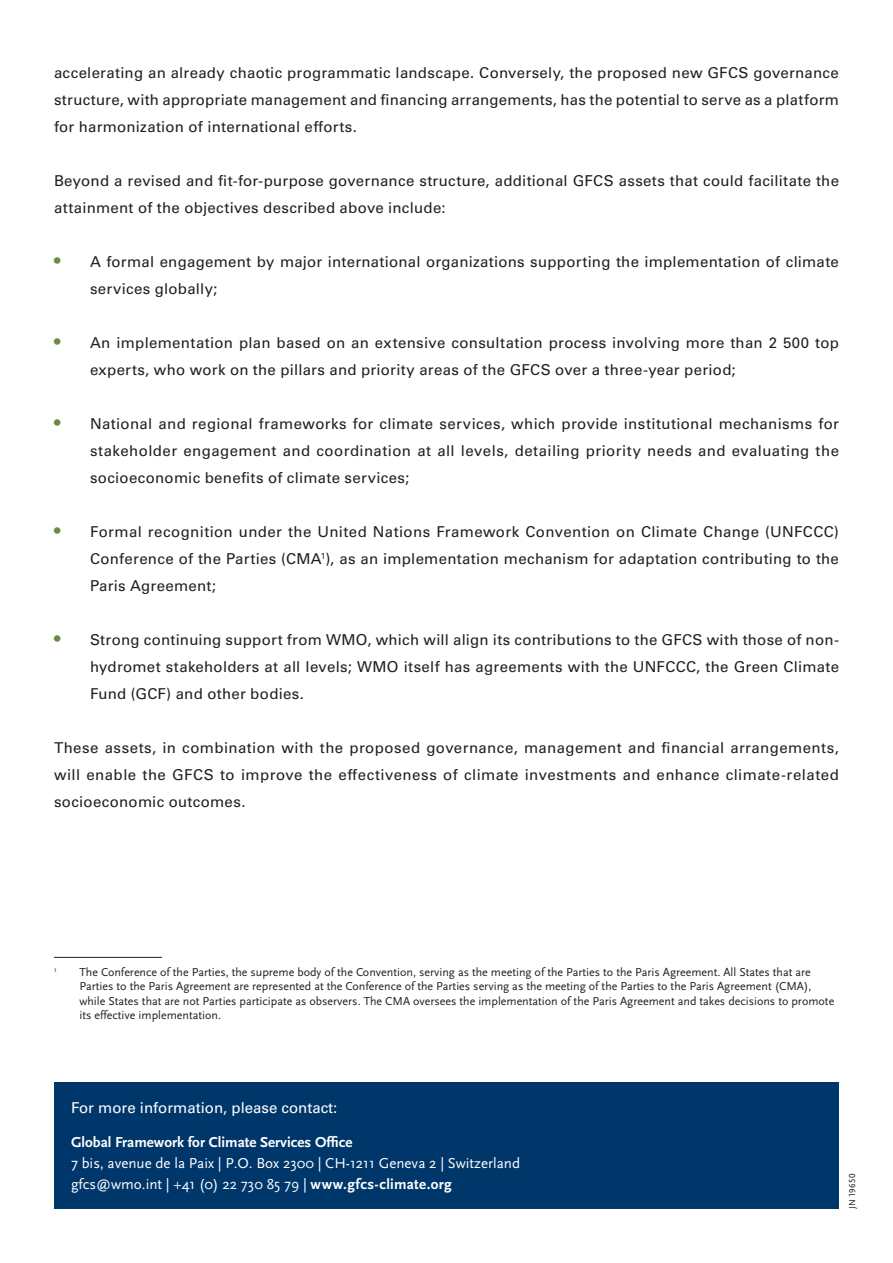
<style>
.page{position:relative;width:893px;height:1263px;background:#fff}
.page>*{position:absolute;margin:0;border:0;box-sizing:border-box;transform-origin:0 0}
.Indent{font:15px/27px "Univers LTCYR 55 Roman";letter-spacing:.015em;color:#231f20;text-align:justify}
.Body_text{font:15px/27px "Univers LTCYR 55 Roman";letter-spacing:.02em;color:#231f20;text-align:justify}
.t1{font:15px "Scala Sans";color:#fff}
.t2{font:700 15px "Scala Sans";color:#fff}
.Body_text-2{font:15px "Univers LTCYR 55 Roman";color:#fff}
.Footnote{font:12px/14.4px "Scala Sans";color:#231f20}
.Body_text-3{font:9px "Scala Sans Caps";letter-spacing:.02em;color:#231f20}
.Footnote-2{font:7.05px "Scala Sans";color:#231f20}
.s1{font-size:18px;color:#698a3f}
.s2{font-weight:700}
</style>
<div class="page">
<div style="left:54px;top:1082px;width:785px;height:127px;background:#00376b"></div>
<hr style="left:54px;top:957px;width:108px;height:1px;background:#231f20">
<p class="Body_text" style="left:54px;top:59px;width:786px">accelerating an already chaotic programmatic landscape. Conversely, the proposed new GFCS governance structure, with appropriate management and financing arrangements, has the potential to serve as a platform for harmonization of international efforts.</p>
<p class="Body_text" style="left:54px;top:167px;width:786px">Beyond a revised and fit-for-purpose governance structure, additional GFCS assets that could facilitate the attainment of the objectives described above include:</p>
<p class="Indent" style="left:90px;top:248px;width:750px;text-indent:-36px"><span class="s1">•</span> A formal engagement by major international organizations supporting the implementation of climate services globally;</p>
<p class="Indent" style="left:90px;top:329px;width:750px;text-indent:-36px"><span class="s1">•</span> An implementation plan based on an extensive consultation process involving more than 2 500 top experts, who work on the pillars and priority areas of the GFCS over a three-year period;</p>
<p class="Indent" style="left:90px;top:410px;width:750px;text-indent:-36px"><span class="s1">•</span> National and regional frameworks for climate services, which provide institutional mechanisms for stakeholder engagement and coordination at all levels, detailing priority needs and evaluating the socioeconomic benefits of climate services;</p>
<p class="Indent" style="left:90px;top:518px;width:750px;text-indent:-36px"><span class="s1">•</span> Formal recognition under the United Nations Framework Convention on Climate Change (UNFCCC)<br>Conference of the Parties (CMA<sup>1</sup>), as an implementation mechanism for adaptation contributing to the Paris Agreement;</p>
<p class="Indent" style="left:90px;top:626px;width:750px;text-indent:-36px"><span class="s1">•</span> Strong continuing support from WMO, which will align its contributions to the GFCS with those of non&shy;hydromet stakeholders at all levels; WMO itself has agreements with the UNFCCC, the Green Climate Fund (GCF) and other bodies.</p>
<p class="Body_text" style="left:54px;top:734px;width:786px">These assets, in combination with the proposed governance, management and financial arrangements, will enable the GFCS to improve the effectiveness of climate investments and enhance climate-related socioeconomic outcomes.</p>
<p class="Footnote-2" style="left:54px;top:966px;width:4px">1</p>
<p class="Footnote" style="left:80px;top:965px;width:756px">The Conference of the Parties, the supreme body of the Convention, serving as the meeting of the Parties to the Paris Agreement. All States that are Parties to the Paris Agreement are represented at the Conference of the Parties serving as the meeting of the Parties to the Paris Agreement (CMA), while States that are not Parties participate as observers. The CMA oversees the implementation of the Paris Agreement and takes decisions to promote its effective implementation.</p>
<p class="Body_text-2" style="left:71px;top:1097px;width:268px">For more information, please contact:</p>
<p class="t2" style="left:71px;top:1134px;width:283px">Global Framework for Climate Services Office</p>
<p class="t1" style="left:71px;top:1155px;width:451px">7 bis, avenue de la Paix | P.O. Box 2300 | CH-1211 Geneva 2 | Switzerland</p>
<p class="t1" style="left:71px;top:1176px;width:382px">gfcs@wmo.int | +41 (0) 22 730 85 79 | <span class="s2">www.gfcs-climate.org</span></p>
<p class="Body_text-3" style="left:847px;top:1209px;width:37px;rotate:-90deg">JN 19650</p>
</div>
